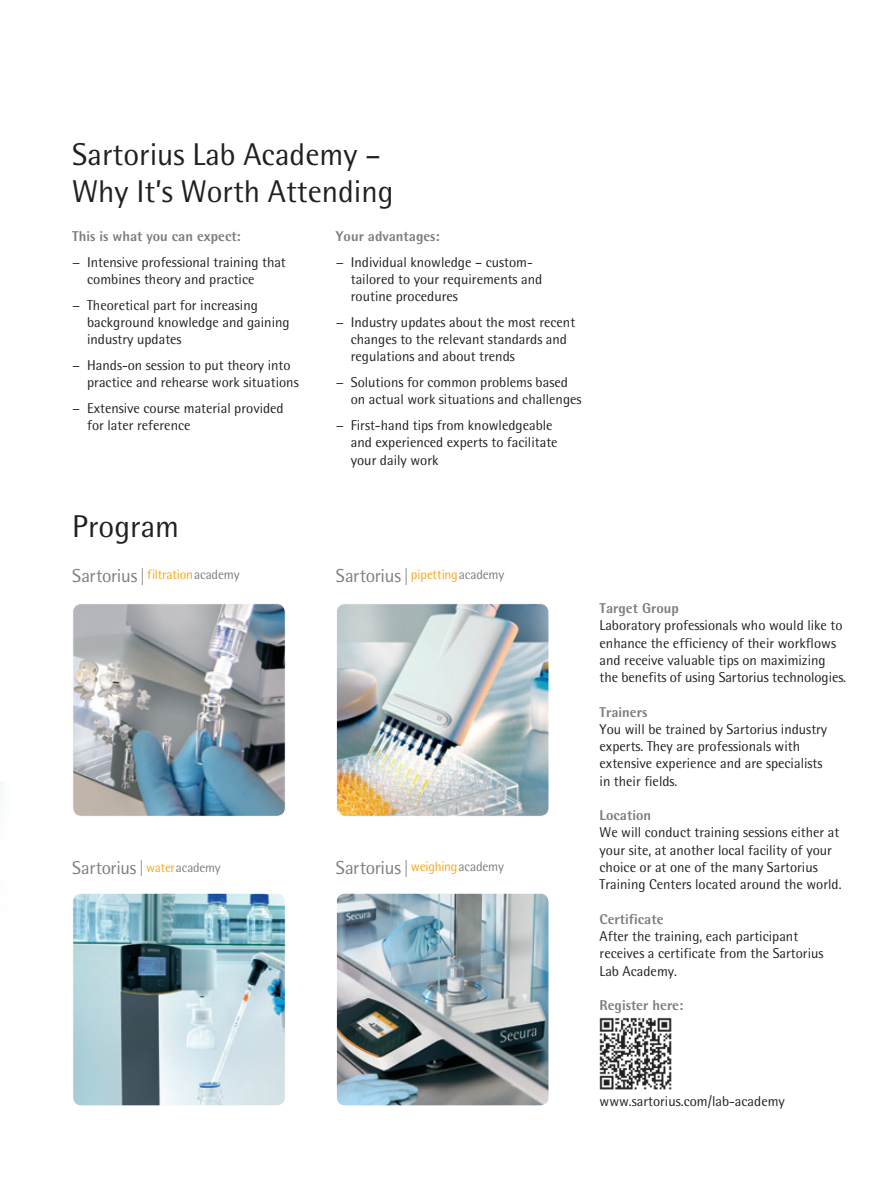
<style>
.page{position:relative;width:893px;height:1191px;background:#fff}
.page>*{position:absolute;margin:0;border:0;box-sizing:border-box;transform-origin:0 0}
.t1{font:31.5px/37.5px "Sartorius Rotis Sans 2013";color:#231f20}
.t2{font:18.75px "Sartorius Rotis Sans";letter-spacing:-.02em;color:#7c7e81}
.t3{font:18.45px "Sartorius Rotis Sans";letter-spacing:-.02em;color:#7c7e81}
.t4{font:14.25px/17.2px "Sartorius Rotis Sans 2013";color:#231f20}
.t5{font:800 14.25px "Sartorius Rotis Sans 2013";color:#7c7e81}
.t6{font:13.5px "Sartorius Rotis Sans";letter-spacing:-.015em;color:#f9a51b}
.s1{font-size:18.75px;color:#7c7e81}
.s2{font-size:16.8px;color:#7c7e81}
.s3{color:#7c7e81}
.s4{font-size:16.5px}
.s5{font-size:13.35px;color:#f9a51b}
.s6{font-size:13.35px}
.s7{font-size:16.8px}
.s8{font-size:13.5px;color:#f9a51b}
.s9{font-size:13.5px}
</style>
<div class="page">
<img style="left:74px;top:605px;width:210px;height:209px">
<div style="left:72px;top:603px;width:214px;height:213px;border:1px solid #fff;border-radius:9px"></div>
<img style="left:74px;top:894px;width:210px;height:210px">
<div style="left:72px;top:892px;width:214px;height:214px;border:1px solid #fff;border-radius:9px"></div>
<img style="left:338px;top:605px;width:210px;height:211px">
<div style="left:336px;top:603px;width:213px;height:213px;border:1px solid #fff;border-radius:9px"></div>
<img style="left:338px;top:894px;width:209px;height:210px">
<div style="left:336px;top:892px;width:213px;height:214px;border:1px solid #fff;border-radius:9px"></div>
<img style="left:599px;top:1017px;width:73px;height:73px">
<h1 class="t1" style="left:72px;top:135px;width:323px">Sartorius Lab Academy –<br>Why It’s Worth Attending</h1>
<p class="t5" style="left:72px;top:227px;width:170px">This is what you can expect:</p>
<p class="t4" style="left:87px;top:253px;width:200px;text-indent:-15px">− Intensive professional training that combines theory and practice</p>
<p class="t4" style="left:87px;top:296px;width:204px;text-indent:-15px">− Theoretical part for increasing background knowledge and gaining industry updates</p>
<p class="t4" style="left:87px;top:356px;width:213px;text-indent:-15px">− Hands-on session to put theory into practice and rehearse work situations</p>
<p class="t4" style="left:87px;top:399px;width:198px;text-indent:-15px">− Extensive course material provided for later reference</p>
<p class="t5" style="left:336px;top:227px;width:105px">Your advantages:</p>
<p class="t4" style="left:351px;top:253px;width:193px;text-indent:-15px">− Individual knowledge – custom&shy;tailored to your requirements and routine procedures</p>
<p class="t4" style="left:351px;top:313px;width:226px;text-indent:-15px">− Industry updates about the most recent changes to the relevant standards and regulations and about trends</p>
<p class="t4" style="left:351px;top:373px;width:232px;text-indent:-15px">− Solutions for common problems based on actual work situations and challenges</p>
<p class="t4" style="left:351px;top:416px;width:208px;text-indent:-15px">− First-hand tips from knowledgeable and experienced experts to facilitate your daily work</p>
<h1 class="t1" style="left:72px;top:507px;width:108px">Program</h1>
<p class="t6" style="left:72px;top:566px;width:169px"><span class="s1">Sartorius</span> <span class="s2">|</span> filtration<span class="s3">academy</span></p>
<p class="t3" style="left:72px;top:857px;width:150px">Sartorius <span class="s4">|</span> <span class="s5">water</span><span class="s6">academy</span></p>
<h2 class="t2" style="left:336px;top:564px;width:170px">Sartorius <span class="s7">|</span> <span class="s8">pipetting</span><span class="s9">academy</span></h2>
<h2 class="t2" style="left:336px;top:856px;width:169px">Sartorius <span class="s7">|</span> <span class="s8">weighing</span><span class="s9">academy</span></h2>
<p class="t5" style="left:600px;top:599px;width:81px">Target Group</p>
<p class="t4" style="left:600px;top:617px;width:248px">Laboratory professionals who would like to enhance the efficiency of their workflows and receive valuable tips on maximizing the benefits of using Sartorius technologies.</p>
<p class="t5" style="left:600px;top:702px;width:49px">Trainers</p>
<p class="t4" style="left:600px;top:720px;width:229px">You will be trained by Sartorius industry experts. They are professionals with extensive experience and are specialists in their fields.</p>
<p class="t5" style="left:600px;top:806px;width:53px">Location</p>
<p class="t4" style="left:600px;top:824px;width:244px">We will conduct training sessions either at your site, at another local facility of your choice or at one of the many Sartorius Training Centers located around the world.</p>
<p class="t5" style="left:600px;top:910px;width:65px">Certificate</p>
<p class="t4" style="left:600px;top:927px;width:225px">After the training, each participant receives a certificate from the Sartorius<br>Lab Academy.</p>
<p class="t5" style="left:600px;top:996px;width:85px">Register here:</p>
<p class="t4" style="left:600px;top:1092px;width:187px">www.sartorius.com/lab-academy</p>
</div>
